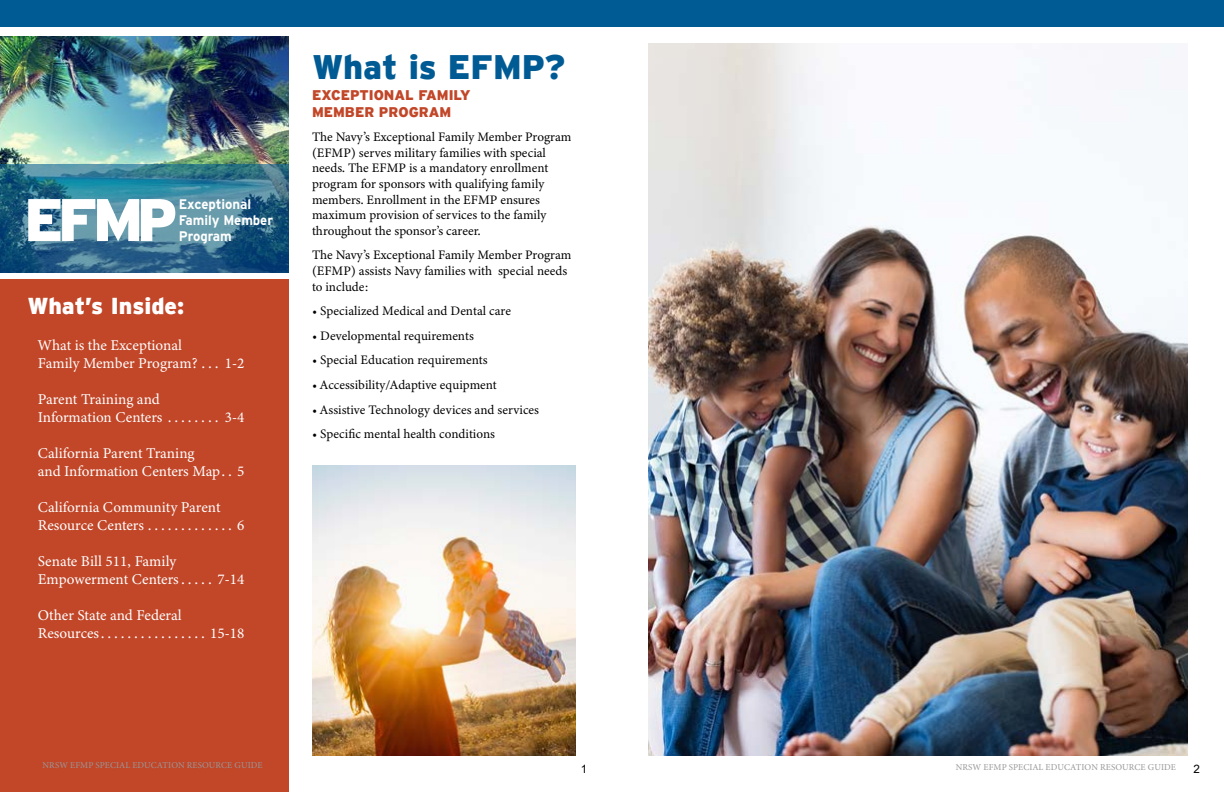
<style>
.page{position:relative;width:1224px;height:792px;background:#fff}
.page>*{position:absolute;margin:0;border:0;box-sizing:border-box;transform-origin:0 0}
.t1{font:900 34px "Interstate Mono";color:#005b94}
.t2{font:900 23px "Interstate Mono";color:#fff}
.t3{font:15px/18px "Minion Variable Concept";color:#fff}
.t4{font:900 14px/16.8px "Interstate Mono";color:#c24628}
.t5{font:700 13.9px/16.1px "Interstate";letter-spacing:-.005em;color:#fff;scale:.95 1}
.t6{font:13px/15.6px "Minion Variable Concept";color:#000}
.t7{font:11.6px "Arial";color:#000}
.t8{font:9px "Minion Pro";letter-spacing:.01em;color:#989899}
</style>
<div class="page">
<img style="left:0;top:36px;width:288px;height:128px">
<div style="left:0;top:278px;width:288px;height:514px;background:#c24628"></div>
<img style="left:649px;top:43px;width:539px;height:713px">
<svg style="left:0;top:164px;width:288px;height:109px;background:#31708e"></svg>
<div style="left:0;top:0;width:1224px;height:27px;background:#005b94"></div>
<img style="left:312px;top:465px;width:264px;height:291px">
<svg style="left:28px;top:199px;width:147px;height:42px"></svg>
<p class="t5" style="left:179px;top:196px;width:101px">Exceptional<br>Family Member<br>Program</p>
<h2 class="t2" style="left:27px;top:293px;width:158px">What’s Inside:</h2>
<p class="t3" style="left:38px;top:336px;width:165px">What is the Exceptional<br>Family Member Program?....</p>
<p class="t3" style="left:225px;top:354px;width:21px">1-2</p>
<p class="t3" style="left:38px;top:390px;width:131px">Parent Training and<br>Information Centers.........</p>
<p class="t3" style="left:225px;top:408px;width:21px">3-4</p>
<p class="t3" style="left:38px;top:444px;width:208px">California Parent Traning<br>and Information Centers Map... 5</p>
<p class="t3" style="left:38px;top:498px;width:184px">California Community Parent<br>Resource Centers..............</p>
<p class="t3" style="left:237px;top:516px;width:9px">6</p>
<p class="t3" style="left:38px;top:552px;width:145px">Senate Bill 511, Family<br>Empowerment Centers......</p>
<p class="t3" style="left:217px;top:570px;width:28px">7-14</p>
<p class="t3" style="left:38px;top:606px;width:145px">Other State and Federal<br>Resources.................</p>
<p class="t3" style="left:210px;top:624px;width:36px">15-18</p>
<h1 class="t1" style="left:312px;top:47px;width:255px">What is EFMP?</h1>
<p class="t4" style="left:312px;top:86px;width:160px">EXCEPTIONAL FAMILY<br>MEMBER PROGRAM</p>
<p class="t6" style="left:312px;top:129px;width:261px">The Navy’s Exceptional Family Member Program (EFMP) serves military families with special needs. The EFMP is a mandatory enrollment program for sponsors with qualifying family members. Enrollment in the EFMP ensures maximum provision of services to the family throughout the sponsor’s career.</p>
<p class="t6" style="left:312px;top:247px;width:261px">The Navy’s Exceptional Family Member Program (EFMP) assists Navy families with special needs to include:</p>
<p class="t6" style="left:312px;top:303px;width:200px">• Specialized Medical and Dental care</p>
<p class="t6" style="left:312px;top:328px;width:163px">• Developmental requirements</p>
<p class="t6" style="left:312px;top:352px;width:177px">• Special Education requirements</p>
<p class="t6" style="left:312px;top:377px;width:186px">• Accessibility/Adaptive equipment</p>
<p class="t6" style="left:312px;top:401px;width:229px">• Assistive Technology devices and services</p>
<p class="t6" style="left:312px;top:426px;width:184px">• Specific mental health conditions</p>
<p class="t8" style="left:43px;top:759px;width:222px">NRSW EFMP SPECIAL EDUCATION RESOURCE GUIDE</p>
<p class="t8" style="left:956px;top:761px;width:222px">NRSW EFMP SPECIAL EDUCATION RESOURCE GUIDE</p>
<p class="t7" style="left:581px;top:761px;width:8px">1</p>
<p class="t7" style="left:1193px;top:761px;width:8px">2</p>
</div>
